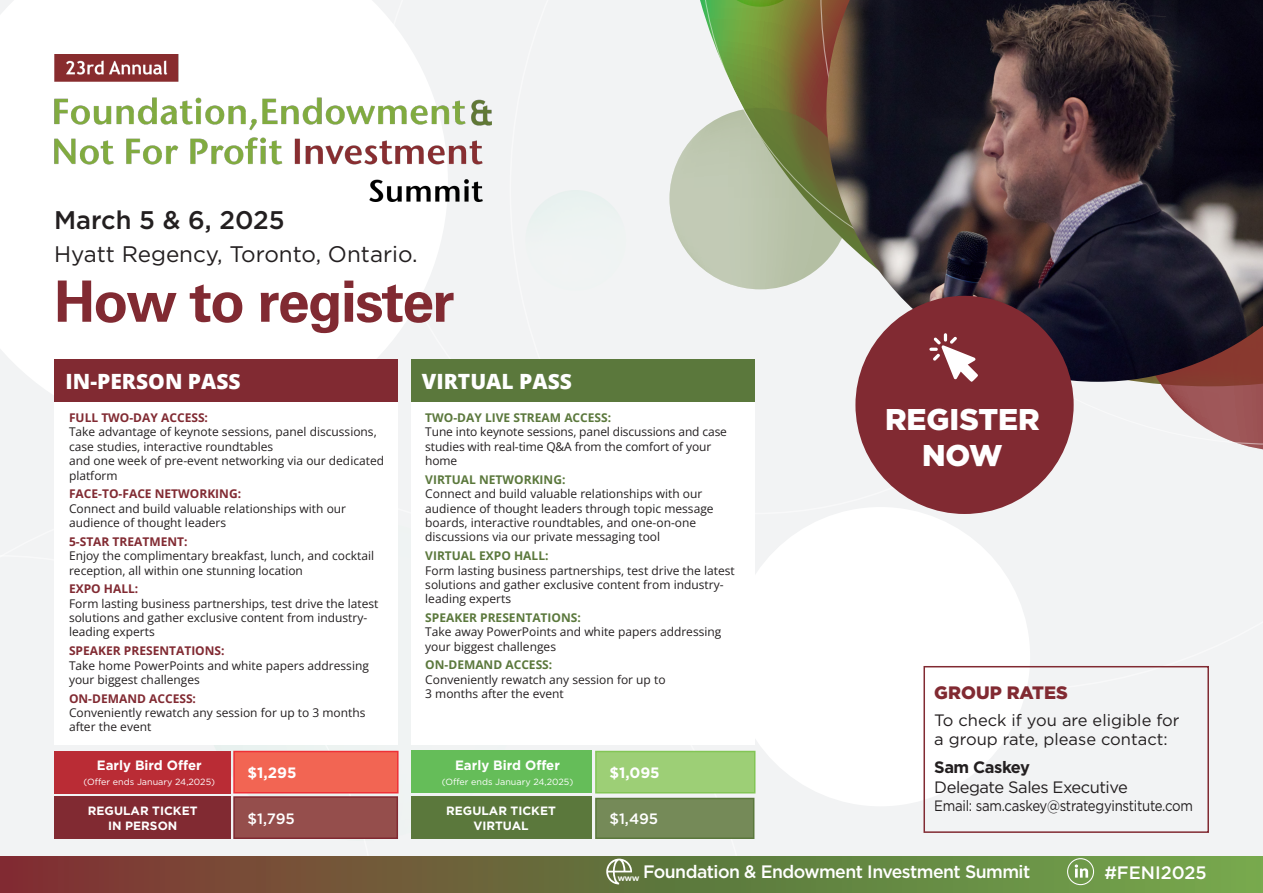
<style>
.page{position:relative;width:1263px;height:893px;background:#f2f3f4}
.page>*{position:absolute;margin:0;border:0;box-sizing:border-box;transform-origin:0 0}
.t1{font:700 57px "Univers";letter-spacing:-.03em;color:#812a32}
.t2{font:900 30px/36px "Gotham";color:#fff;text-align:center}
.t3{font:500 25.5px "Gotham";color:#231f20}
.t4{font:22.5px "Gotham";color:#231f20}
.t5{font:800 21px "Open Sans";color:#fff}
.t6{font:500 18px "Gotham";letter-spacing:-.03em;color:#fff}
.t7{font:900 18px "Gotham";color:#812a32}
.t8{font:500 18px "Gotham";color:#fff}
.t9{font:16.5px/19.8px "Gotham";color:#231f20}
.t10{font:16.5px "Gotham";letter-spacing:-.03em;color:#231f20}
.t11{font:700 16.5px "Gotham";letter-spacing:-.03em;color:#231f20}
.t12{font:15px "Gotham";letter-spacing:-.02em;color:#231f20;scale:.88 1}
.t13{font:700 15px "Gotham";letter-spacing:-.005em;color:#fff}
.t14{font:500 15px "Gotham";letter-spacing:-.01em;color:#fff}
.t15{font:700 13.5px "Gotham";color:#fff}
.t16{font:12px/14.4px "Open Sans";color:#231f20}
.t17{font:700 12px "Gotham";color:#fff}
.t18{font:9px "Gotham";color:#fff}
.s1{font-weight:700;color:#812a32}
.s2{font-weight:700;color:#5b783c}
</style>
<div class="page">
<div style="left:731px;top:507px;width:299px;height:299px;background:#fff;border-radius:50%"></div>
<div style="left:0;top:0;width:376px;height:395px;background:#fff"></div>
<svg style="left:376px;top:5px;width:689px;height:509px"></svg>
<svg style="left:525px;top:190px;width:101px;height:101px"></svg>
<svg style="left:200px;top:746px;width:320px;height:93px"></svg>
<div style="left:54px;top:392px;width:344px;height:353px;background:#fff"></div>
<div style="left:55px;top:359px;width:343px;height:43px;background:#812a32"></div>
<div style="left:234px;top:751px;width:164px;height:42px;background:#f26553"></div>
<div style="left:233px;top:751px;width:166px;height:42px;border:2px solid #ee3036"></div>
<div style="left:55px;top:751px;width:176px;height:42px;background:#ba2c35"></div>
<div style="left:923px;top:666px;width:286px;height:167px;border:2px solid #812a32"></div>
<svg style="left:700px;top:289px;width:120px;height:97px"></svg>
<svg style="left:669px;top:108px;width:151px;height:181px"></svg>
<svg style="left:820px;top:285px;width:443px;height:160px"></svg>
<svg style="left:700px;top:0;width:126px;height:285px;background:#a0a77e"></svg>
<svg style="left:715px;top:0;width:91px;height:7px"></svg>
<img style="left:826px;top:0;width:437px;height:382px">
<div style="left:411px;top:392px;width:343px;height:353px;background:#fff"></div>
<div style="left:411px;top:359px;width:343px;height:43px;background:#5b783c"></div>
<div style="left:596px;top:751px;width:159px;height:42px;background:#9dcf76"></div>
<div style="left:595px;top:751px;width:160px;height:42px;border:2px solid #83c555"></div>
<div style="left:411px;top:751px;width:180px;height:42px;background:#65bd59"></div>
<img style="left:55px;top:54px;width:437px;height:148px">
<svg style="left:0;top:856px;width:1263px;height:37px;background:#6e6f3e"></svg>
<div style="left:234px;top:797px;width:163px;height:41px;background:#954e4c"></div>
<div style="left:233px;top:796px;width:165px;height:43px;border:2px solid #812a32"></div>
<div style="left:54px;top:796px;width:177px;height:43px;background:#812a32"></div>
<div style="left:596px;top:798px;width:158px;height:40px;background:#758a58"></div>
<div style="left:595px;top:798px;width:159px;height:41px;border:2px solid #5b783c"></div>
<div style="left:411px;top:796px;width:180px;height:43px;background:#5b783c"></div>
<svg style="left:606px;top:859px;width:26px;height:25px"></svg>
<div style="left:1067px;top:858px;width:27px;height:27px;border:1px solid #fff;border-radius:50%"></div>
<svg style="left:1075px;top:864px;width:13px;height:14px"></svg>
<div style="left:855px;top:296px;width:219px;height:218px;background:#812a32;border-radius:50%"></div>
<svg style="left:929px;top:333px;width:49px;height:49px"></svg>
<p class="t3" style="left:54px;top:203px;width:232px">March 5 &amp; 6, 2025</p>
<p class="t4" style="left:54px;top:239px;width:365px">Hyatt Regency, Toronto, Ontario.</p>
<p class="t1" style="left:54px;top:268px;width:402px">How to register</p>
<p class="t5" style="left:66px;top:365px;width:177px">IN-PERSON PASS</p>
<p class="t5" style="left:422px;top:365px;width:152px">VIRTUAL PASS</p>
<p class="t16" style="left:69px;top:410px;width:317px"><span class="s1">FULL TWO-DAY ACCESS:<br></span>Take advantage of keynote sessions, panel discussions, case studies, interactive roundtables<br>and one week of pre-event networking via our dedicated platform</p>
<p class="t16" style="left:69px;top:486px;width:279px"><span class="s1">FACE-TO-FACE NETWORKING:<br></span>Connect and build valuable relationships with our audience of thought leaders</p>
<p class="t16" style="left:69px;top:534px;width:307px"><span class="s1">5-STAR TREATMENT:<br></span>Enjoy the complimentary breakfast, lunch, and cocktail reception, all within one stunning location</p>
<p class="t16" style="left:69px;top:581px;width:311px"><span class="s1">EXPO HALL:<br></span>Form lasting business partnerships, test drive the latest solutions and gather exclusive content from industry&shy;leading experts</p>
<p class="t16" style="left:69px;top:643px;width:301px"><span class="s1">SPEAKER PRESENTATIONS:<br></span>Take home PowerPoints and white papers addressing your biggest challenges</p>
<p class="t16" style="left:69px;top:691px;width:298px"><span class="s1">ON-DEMAND ACCESS:<br></span>Conveniently rewatch any session for up to 3 months after the event</p>
<p class="t16" style="left:425px;top:410px;width:303px"><span class="s2">TWO-DAY LIVE STREAM ACCESS:<br></span>Tune into keynote sessions, panel discussions and case studies with real-time Q&amp;A from the comfort of your home</p>
<p class="t16" style="left:425px;top:472px;width:290px"><span class="s2">VIRTUAL NETWORKING:<br></span>Connect and build valuable relationships with our audience of thought leaders through topic message boards, interactive roundtables, and one-on-one discussions via our private messaging tool</p>
<p class="t16" style="left:425px;top:548px;width:311px"><span class="s2">VIRTUAL EXPO HALL:<br></span>Form lasting business partnerships, test drive the latest solutions and gather exclusive content from industry&shy;leading experts</p>
<p class="t16" style="left:425px;top:610px;width:298px"><span class="s2">SPEAKER PRESENTATIONS:<br></span>Take away PowerPoints and white papers addressing your biggest challenges</p>
<p class="t16" style="left:425px;top:658px;width:242px"><span class="s2">ON-DEMAND ACCESS:<br></span>Conveniently rewatch any session for up to<br>3 months after the event</p>
<p class="t15" style="left:97px;top:756px;width:106px">Early Bird Offer</p>
<p class="t18" style="left:83px;top:776px;width:133px">(Offer ends January 24,2025)</p>
<p class="t13" style="left:248px;top:763px;width:50px">$1,295</p>
<p class="t15" style="left:455px;top:756px;width:106px">Early Bird Offer</p>
<p class="t18" style="left:442px;top:776px;width:133px">(Offer ends January 24,2025)</p>
<p class="t13" style="left:609px;top:763px;width:52px">$1,095</p>
<p class="t17" style="left:88px;top:803px;width:111px">REGULAR TICKET</p>
<p class="t17" style="left:108px;top:817px;width:71px">IN PERSON</p>
<p class="t14" style="left:609px;top:809px;width:50px">$1,495</p>
<p class="t17" style="left:446px;top:803px;width:111px">REGULAR TICKET</p>
<p class="t17" style="left:473px;top:817px;width:57px">VIRTUAL</p>
<p class="t14" style="left:248px;top:808px;width:49px">$1,795</p>
<p class="t2" style="left:885px;top:401px;width:156px">REGISTER<br>NOW</p>
<p class="t7" style="left:934px;top:680px;width:135px">GROUP RATES</p>
<p class="t9" style="left:934px;top:709px;width:247px">To check if you are eligible for a group rate, please contact:</p>
<p class="t11" style="left:934px;top:756px;width:97px">Sam Caskey</p>
<p class="t10" style="left:934px;top:776px;width:195px">Delegate Sales Executive</p>
<p class="t12" style="left:934px;top:796px;width:295px">Email: sam.caskey@strategyinstitute.com</p>
<p class="t6" style="left:618px;top:860px;width:414px"><sub>www</sub> Foundation &amp; Endowment Investment Summit</p>
<p class="t8" style="left:1104px;top:861px;width:104px">#FENI2025</p>
</div>
